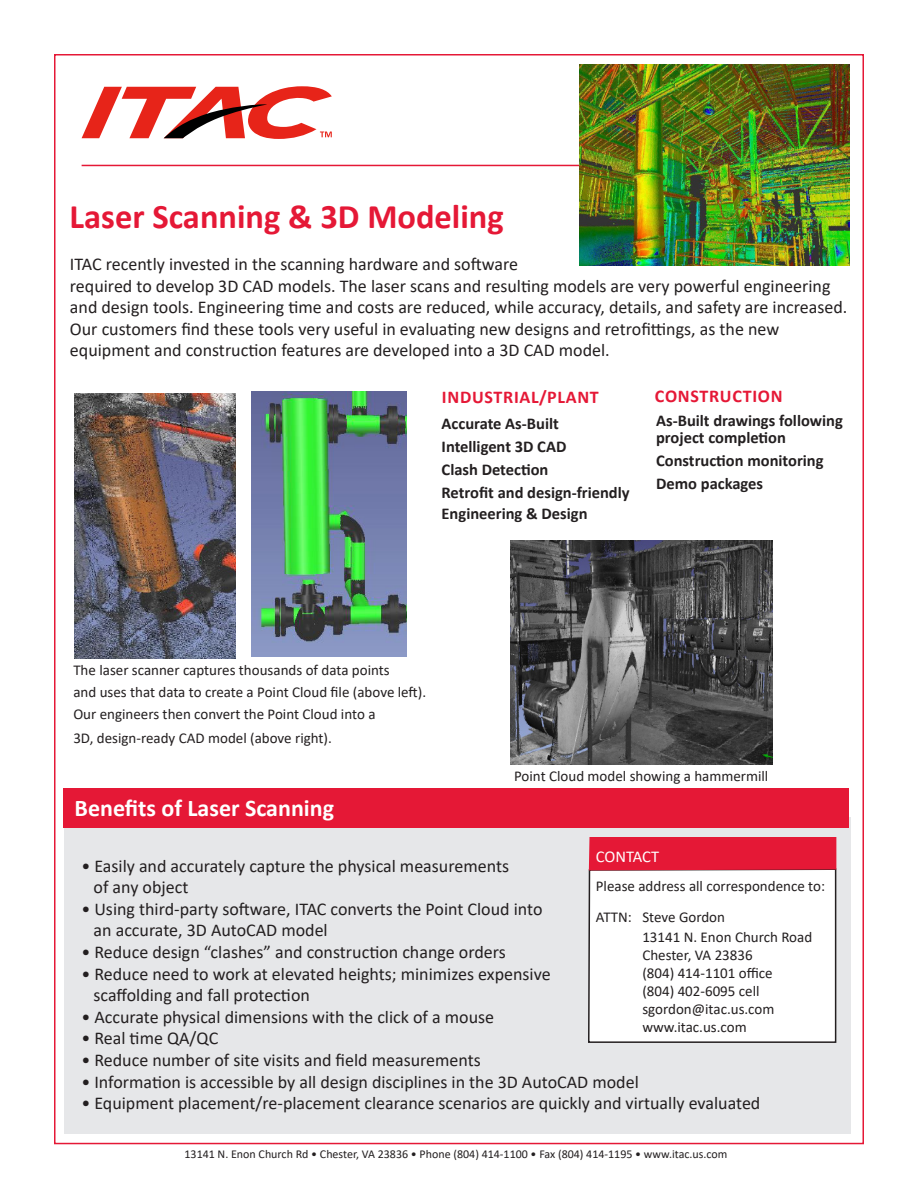
<style>
.page{position:relative;width:918px;height:1188px;background:#fff}
.page>*{position:absolute;margin:0;border:0;box-sizing:border-box;transform-origin:0 0}
.t1{font:700 34.5px "Calibri";color:#e51836}
.t2{font:700 24px "Calibri";color:#fff}
.t3{font:18px/21.6px "Calibri";color:#231f20}
.t4{font:700 18px "Calibri";letter-spacing:.04em;color:#e51836}
.t5{font:700 16.5px/21px "Calibri";color:#231f20}
.t6{font:16.5px "Calibri";letter-spacing:-.005em;color:#fff}
.t7{font:15px/19.5px "Calibri";color:#231f20}
.t8{font:12px "Calibri";color:#231f20}
</style>
<div class="page">
<hr style="left:82px;top:165px;width:756px;height:1px;background:#e51836">
<div style="left:64px;top:817px;width:786px;height:316px;background:#e6e7e9"></div>
<div style="left:63px;top:789px;width:786px;height:39px;background:#e51836"></div>
<svg style="left:589px;top:837px;width:247px;height:205px;background:#f8d7dc"></svg>
<img style="left:579px;top:65px;width:271px;height:201px">
<img style="left:74px;top:393px;width:161px;height:266px">
<img style="left:251px;top:392px;width:155px;height:265px">
<img style="left:511px;top:541px;width:261px;height:223px">
<svg style="left:82px;top:86px;width:250px;height:53px"></svg>
<p class="t1" style="left:70px;top:193px;width:436px">Laser Scanning &amp; 3D Modeling</p>
<p class="t3" style="left:70px;top:253px;width:779px">ITAC recently invested in the scanning hardware and software<br>required to develop 3D CAD models. The laser scans and resulting models are very powerful engineering and design tools. Engineering time and costs are reduced, while accuracy, details, and safety are increased.<br>Our customers find these tools very useful in evaluating new designs and retrofittings, as the new equipment and construction features are developed into a 3D CAD model.</p>
<p class="t4" style="left:442px;top:384px;width:158px">INDUSTRIAL/PLANT</p>
<p class="t5" style="left:442px;top:412px;width:119px">Accurate As-Built</p>
<p class="t5" style="left:442px;top:436px;width:126px">Intelligent 3D CAD</p>
<p class="t5" style="left:442px;top:459px;width:108px">Clash Detection</p>
<p class="t5" style="left:442px;top:482px;width:190px">Retrofit and design-friendly<br>Engineering &amp; Design</p>
<p class="t4" style="left:655px;top:384px;width:129px">CONSTRUCTION</p>
<p class="t5" style="left:656px;top:412px;width:188px;line-height:16.5px">As-Built drawings following project completion</p>
<p class="t5" style="left:656px;top:450px;width:169px">Construction monitoring</p>
<p class="t5" style="left:656px;top:473px;width:109px">Demo packages</p>
<p class="t7" style="left:73px;top:660px;width:318px">The laser scanner captures thousands of data points</p>
<p class="t7" style="left:73px;top:682px;width:354px">and uses that data to create a Point Cloud file (above left).</p>
<p class="t7" style="left:73px;top:704px;width:304px">Our engineers then convert the Point Cloud into a</p>
<p class="t7" style="left:73px;top:728px;width:260px">3D, design-ready CAD model (above right).</p>
<p class="t7" style="left:514px;top:766px;width:256px">Point Cloud model showing a hammermill</p>
<p class="t2" style="left:75px;top:791px;width:261px">Benefits of Laser Scanning</p>
<p class="t3" style="left:81px;top:854px;width:429px">• Easily and accurately capture the physical measurements</p>
<p class="t3" style="left:94px;top:876px;width:96px">of any object</p>
<p class="t3" style="left:81px;top:898px;width:463px">• Using third-party software, ITAC converts the Point Cloud into</p>
<p class="t3" style="left:94px;top:919px;width:236px">an accurate, 3D AutoCAD model</p>
<p class="t3" style="left:81px;top:941px;width:426px">• Reduce design “clashes” and construction change orders</p>
<p class="t3" style="left:81px;top:962px;width:471px">• Reduce need to work at elevated heights; minimizes expensive</p>
<p class="t3" style="left:94px;top:984px;width:218px">scaffolding and fall protection</p>
<p class="t3" style="left:81px;top:1006px;width:414px">• Accurate physical dimensions with the click of a mouse</p>
<p class="t3" style="left:81px;top:1027px;width:138px">• Real time QA/QC</p>
<p class="t3" style="left:81px;top:1049px;width:401px">• Reduce number of site visits and field measurements</p>
<p class="t3" style="left:81px;top:1070px;width:559px">• Information is accessible by all design disciplines in the 3D AutoCAD model</p>
<p class="t3" style="left:81px;top:1092px;width:681px">• Equipment placement/re-placement clearance scenarios are quickly and virtually evaluated</p>
<p class="t6" style="left:596px;top:845px;width:65px">CONTACT</p>
<p class="t7" style="left:596px;top:876px;width:231px">Please address all correspondence to:</p>
<p class="t7" style="left:642px;top:907px;width:171px;text-indent:-46px">ATTN: Steve Gordon<br>13141 N. Enon Church Road</p>
<p class="t7" style="left:642px;top:945px;width:112px">Chester, VA 23836</p>
<p class="t7" style="left:642px;top:963px;width:132px">(804) 414-1101 office</p>
<p class="t7" style="left:642px;top:981px;width:119px">(804) 402-6095 cell</p>
<p class="t7" style="left:642px;top:999px;width:134px">sgordon@itac.us.com</p>
<p class="t7" style="left:642px;top:1017px;width:106px">www.itac.us.com</p>
<p class="t8" style="left:184px;top:1146px;width:544px">13141 N. Enon Church Rd • Chester, VA 23836 • Phone (804) 414-1100 • Fax (804) 414-1195 • www.itac.us.com</p>
</div>
